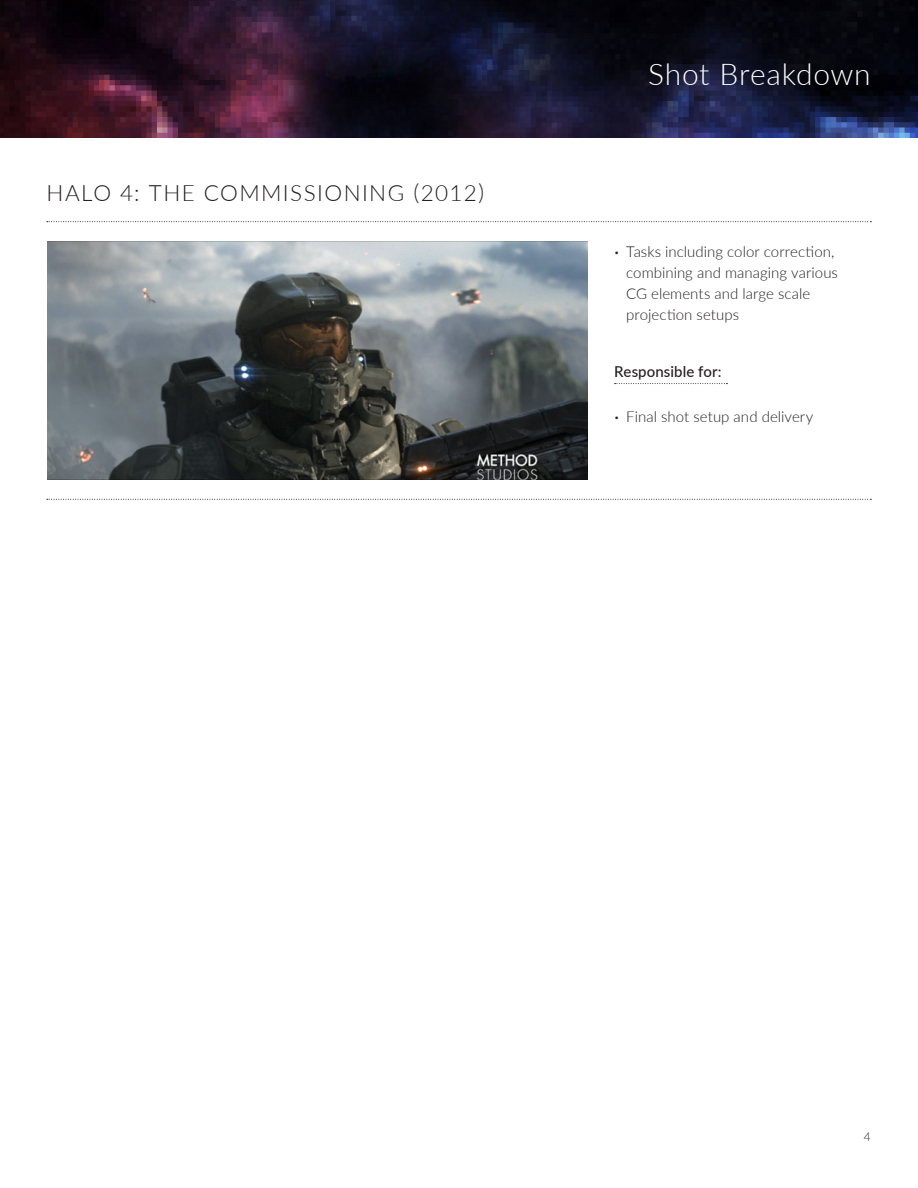
<style>
.page{position:relative;width:918px;height:1188px;background:#fff}
.page>*{position:absolute;margin:0;border:0;box-sizing:border-box;transform-origin:0 0}
.t1{font:300 30px "Lato";letter-spacing:.02em;color:#fff}
.t2{font:300 22.5px "Lato";letter-spacing:.06em;color:#231f20}
.t3{font:300 15px/21px "Lato";letter-spacing:.005em;color:#231f20}
.t4{font:500 15px "Lato";letter-spacing:.005em;color:#231f20}
.t5{font:300 12px "Lato";color:#231f20}
.s1{font-size:9px}
</style>
<div class="page">
<img style="left:0;top:0;width:918px;height:137px">
<svg style="left:47px;top:499px;width:824px;height:1px"></svg>
<svg style="left:47px;top:221px;width:824px;height:1px"></svg>
<img style="left:47px;top:242px;width:541px;height:237px">
<svg style="left:615px;top:383px;width:112px;height:1px"></svg>
<p class="t2" style="left:46px;top:178px;width:439px">HALO 4: THE COMMISSIONING (2012)</p>
<p class="t1" style="left:648px;top:53px;width:224px">Shot Breakdown</p>
<p class="t3" style="left:626px;top:241px;width:213px;text-indent:-12px"><span class="s1">•</span> Tasks including color correction, combining and managing various<br>CG elements and large scale projection setups</p>
<p class="t4" style="left:614px;top:361px;width:109px">Responsible for:</p>
<p class="t3" style="left:614px;top:406px;width:201px"><span class="s1">•</span> Final shot setup and delivery</p>
<p class="t5" style="left:864px;top:1128px;width:8px">4</p>
</div>
